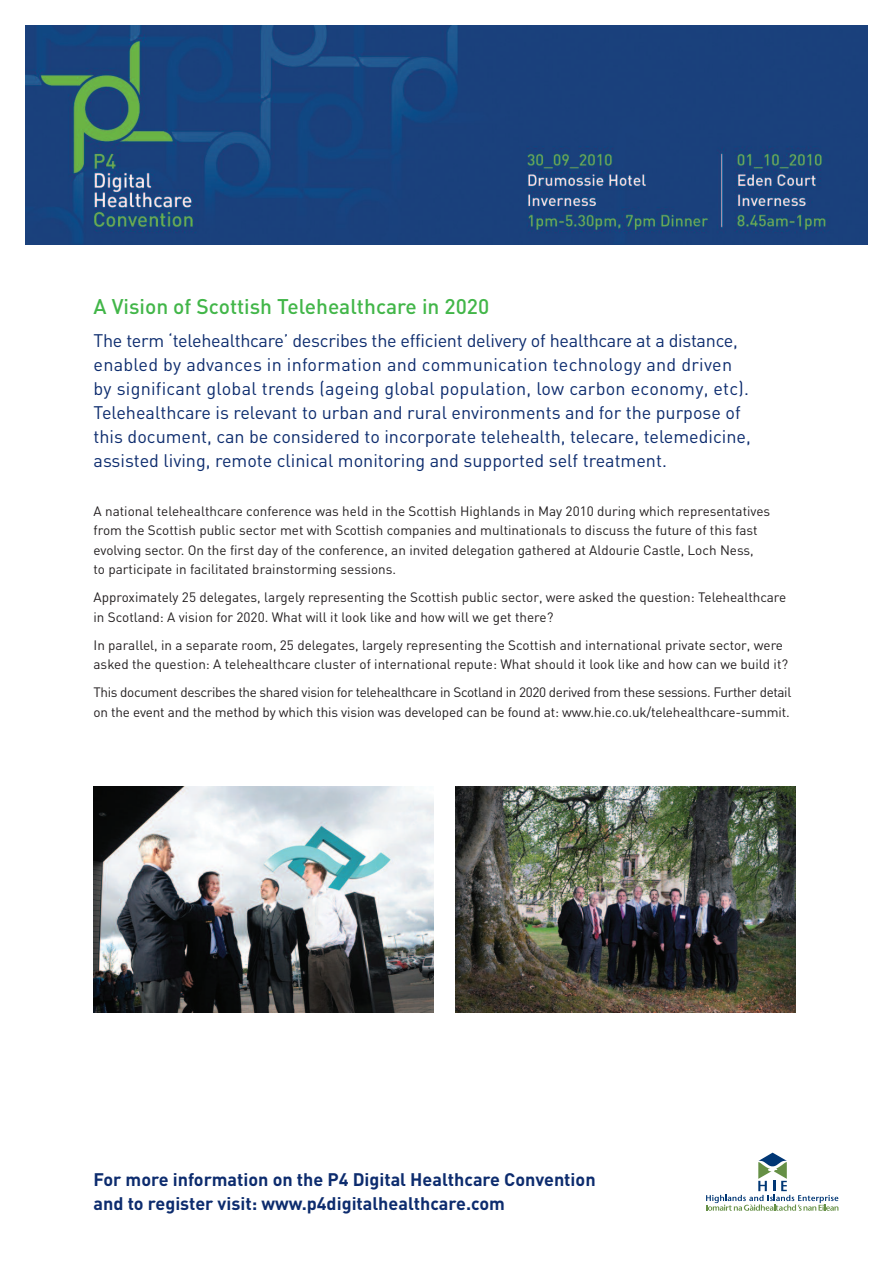
<style>
.page{position:relative;width:893px;height:1263px;background:#fff}
.page>*{position:absolute;margin:0;border:0;box-sizing:border-box;transform-origin:0 0}
.t1{font:500 21px "DIN";color:#42b649}
.t2{font:18px/24px "DIN";color:#0d2c6e}
.t3{font:700 18px/24px "DIN";color:#0d2c6e}
.t4{font:13.5px/19.5px "DIN";color:#231f20}
.t5{font:13.5px/19.5px "DIN";letter-spacing:-.025em;color:#231f20}
</style>
<div class="page">
<img style="left:26px;top:26px;width:841px;height:219px">
<svg style="left:706px;top:1152px;width:132px;height:59px"></svg>
<img style="left:455px;top:787px;width:340px;height:225px">
<img style="left:94px;top:787px;width:340px;height:225px">
<h1 class="t1" style="left:94px;top:295px;width:397px">A Vision of Scottish Telehealthcare in 2020</h1>
<p class="t2" style="left:94px;top:329px;width:659px">The term ‘telehealthcare’ describes the efficient delivery of healthcare at a distance, enabled by advances in information and communication technology and driven by significant global trends (ageing global population, low carbon economy, etc).<br>Telehealthcare is relevant to urban and rural environments and for the purpose of this document, can be considered to incorporate telehealth, telecare, telemedicine, assisted living, remote clinical monitoring and supported self treatment.</p>
<p class="t4" style="left:94px;top:501px;width:678px">A national telehealthcare conference was held in the Scottish Highlands in May 2010 during which representatives from the Scottish public sector met with Scottish companies and multinationals to discuss the future of this fast evolving sector. On the first day of the conference, an invited delegation gathered at Aldourie Castle, Loch Ness,<br>to participate in facilitated brainstorming sessions.</p>
<p class="t4" style="left:94px;top:588px;width:694px">Approximately 25 delegates, largely representing the Scottish public sector, were asked the question: Telehealthcare in Scotland: A vision for 2020. What will it look like and how will we get there?</p>
<p class="t4" style="left:94px;top:635px;width:696px">In parallel, in a separate room, 25 delegates, largely representing the Scottish and international private sector, were asked the question: A telehealthcare cluster of international repute: What should it look like and how can we build it?</p>
<p class="t5" style="left:94px;top:683px;width:699px">This document describes the shared vision for telehealthcare in Scotland in 2020 derived from these sessions. Further detail on the event and the method by which this vision was developed can be found at: www.hie.co.uk/telehealthcare-summit.</p>
<h2 class="t3" style="left:94px;top:1168px;width:504px">For more information on the P4 Digital Healthcare Convention and to register visit: www.p4digitalhealthcare.com</h2>
</div>
